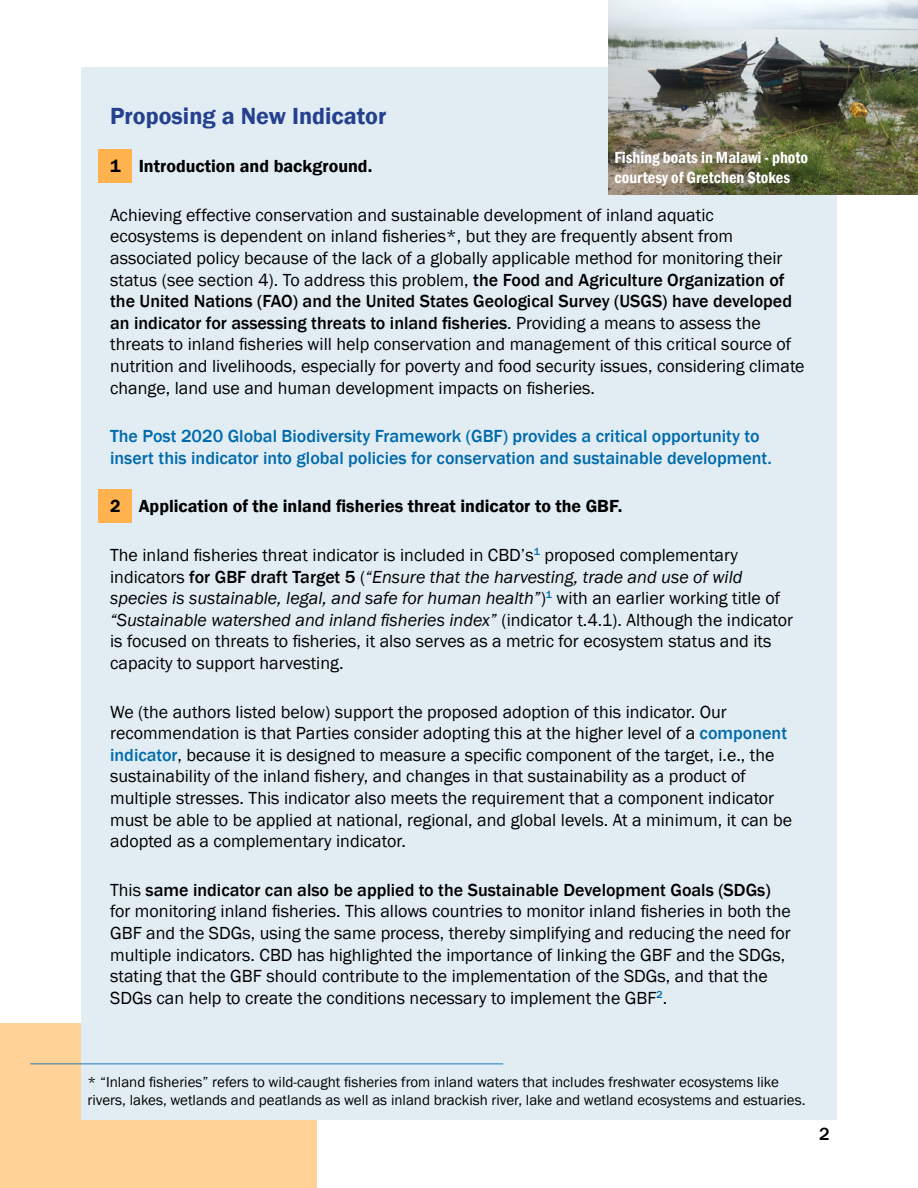
<style>
.page{position:relative;width:918px;height:1188px;background:#fff}
.page>*{position:absolute;margin:0;border:0;box-sizing:border-box;transform-origin:0 0}
.t1{font:600 24px "Franklin Gothic";color:#25408f}
.t2{font:18px/21.6px "Franklin Gothic";color:#000}
.t3{font:500 18px/21.6px "Franklin Gothic";color:#006aac}
.t4{font:600 18px "Franklin Gothic";color:#000}
.t5{font:500 18px "Franklin Gothic";color:#000}
.t6{font:600 condensed 16.5px/19.8px "Franklin Gothic";color:#fff}
.t7{font:15px/18px "Franklin Gothic";color:#000}
.s1{font-weight:500}
.s2{font-style:italic}
.s3{font-weight:500;color:#006aac}
</style>
<div class="page">
<div style="left:0;top:1024px;width:316px;height:164px;background:#ffd298"></div>
<div style="left:81px;top:68px;width:756px;height:1052px;background:#e1edf3"></div>
<div style="left:98px;top:149px;width:34px;height:33px;background:#ffb24e"></div>
<div style="left:98px;top:489px;width:34px;height:34px;background:#ffb24e"></div>
<img style="left:608px;top:0;width:310px;height:194px">
<hr style="left:30px;top:1063px;width:473px;height:2px;background:#006aac">
<h1 class="t1" style="left:110px;top:101px;width:278px">Proposing a New Indicator</h1>
<p class="t4" style="left:110px;top:155px;width:264px">1 Introduction and background.</p>
<p class="t2" style="left:110px;top:204px;width:696px">Achieving effective conservation and sustainable development of inland aquatic ecosystems is dependent on inland fisheries*, but they are frequently absent from associated policy because of the lack of a globally applicable method for monitoring their status (see section 4). To address this problem, <span class="s1">the Food and Agriculture Organization of the United Nations (FAO) and the United States Geological Survey (USGS) have developed an indicator for assessing threats to inland fisheries</span>. Providing a means to assess the threats to inland fisheries will help conservation and management of this critical source of nutrition and livelihoods, especially for poverty and food security issues, considering climate change, land use and human development impacts on fisheries.</p>
<p class="t3" style="left:110px;top:426px;width:663px">The Post 2020 Global Biodiversity Framework (GBF) provides a critical opportunity to insert this indicator into global policies for conservation and sustainable development.</p>
<p class="t4" style="left:110px;top:495px;width:514px">2 Application of the inland fisheries threat indicator to the GBF.</p>
<p class="t2" style="left:110px;top:545px;width:684px">The inland fisheries threat indicator is included in CBD’s<sup>1</sup> proposed complementary indicators <span class="s1">for GBF draft Target 5</span> (<span class="s2">“Ensure that the harvesting, trade and use of wild species is sustainable, legal, and safe for human health”</span>)<sup>1</sup> with an earlier working title of <span class="s2">“Sustainable watershed and inland fisheries index”</span> (indicator t.4.1). Although the indicator is focused on threats to fisheries, it also serves as a metric for ecosystem status and its capacity to support harvesting.</p>
<p class="t2" style="left:110px;top:701px;width:684px">We (the authors listed below) support the proposed adoption of this indicator. Our recommendation is that Parties consider adopting this at the higher level of a <span class="s3">component indicator</span>, because it is designed to measure a specific component of the target, i.e., the sustainability of the inland fishery, and changes in that sustainability as a product of multiple stresses. This indicator also meets the requirement that a component indicator must be able to be applied at national, regional, and global levels. At a minimum, it can be adopted as a complementary indicator.</p>
<p class="t2" style="left:110px;top:879px;width:682px">This <span class="s1">same indicator can also be applied to the Sustainable Development Goals (SDGs) </span>for monitoring inland fisheries. This allows countries to monitor inland fisheries in both the GBF and the SDGs, using the same process, thereby simplifying and reducing the need for multiple indicators. CBD has highlighted the importance of linking the GBF and the SDGs, stating that the GBF should contribute to the implementation of the SDGs, and that the SDGs can help to create the conditions necessary to implement the GBF<sup>2</sup>.</p>
<p class="t6" style="left:615px;top:147px;width:195px">Fishing boats in Malawi - photo courtesy of Gretchen Stokes</p>
<p class="t7" style="left:87px;top:1073px;width:720px">* “Inland fisheries” refers to wild-caught fisheries from inland waters that includes freshwater ecosystems like rivers, lakes, wetlands and peatlands as well as inland brackish river, lake and wetland ecosystems and estuaries.</p>
<p class="t5" style="left:819px;top:1123px;width:12px">2</p>
</div>
